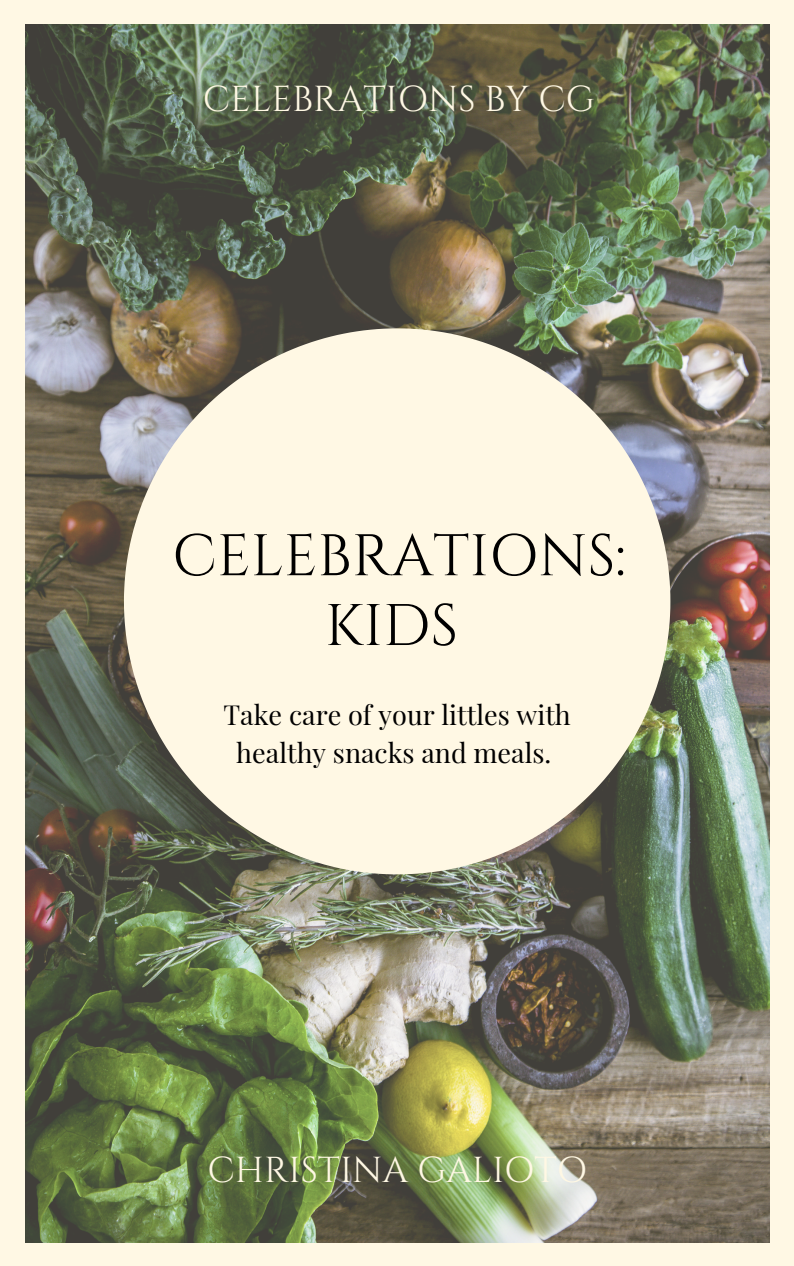
<style>
.page{position:relative;width:794px;height:1266px;background:#fff}
.page>*{position:absolute;margin:0;border:0;box-sizing:border-box;transform-origin:0 0}
.t1{font:58.5px/69.8px "Cinzel";color:#000;text-align:center}
.t2{font:36px "Cinzel";color:#fff8e4}
.t3{font:27px/37.7px "Playfair Display";color:#000;text-align:center}
</style>
<div class="page">
<div style="left:0;top:0;width:793px;height:1266px;background:#fff8e4"></div>
<img style="left:25px;top:24px;width:743px;height:1218px">
<svg style="left:124px;top:328px;width:546px;height:546px"></svg>
<h2 class="t2" style="left:203px;top:76px;width:393px">CELEBRATIONS BY CG</h2>
<h1 class="t1" style="left:172px;top:523px;width:454px">CELEBRATIONS:<br>KIDS</h1>
<p class="t3" style="left:223px;top:695px;width:348px">Take care of your littles with healthy snacks and meals.</p>
<h2 class="t2" style="left:207px;top:1147px;width:381px">CHRISTINA GALIOTO</h2>
</div>
